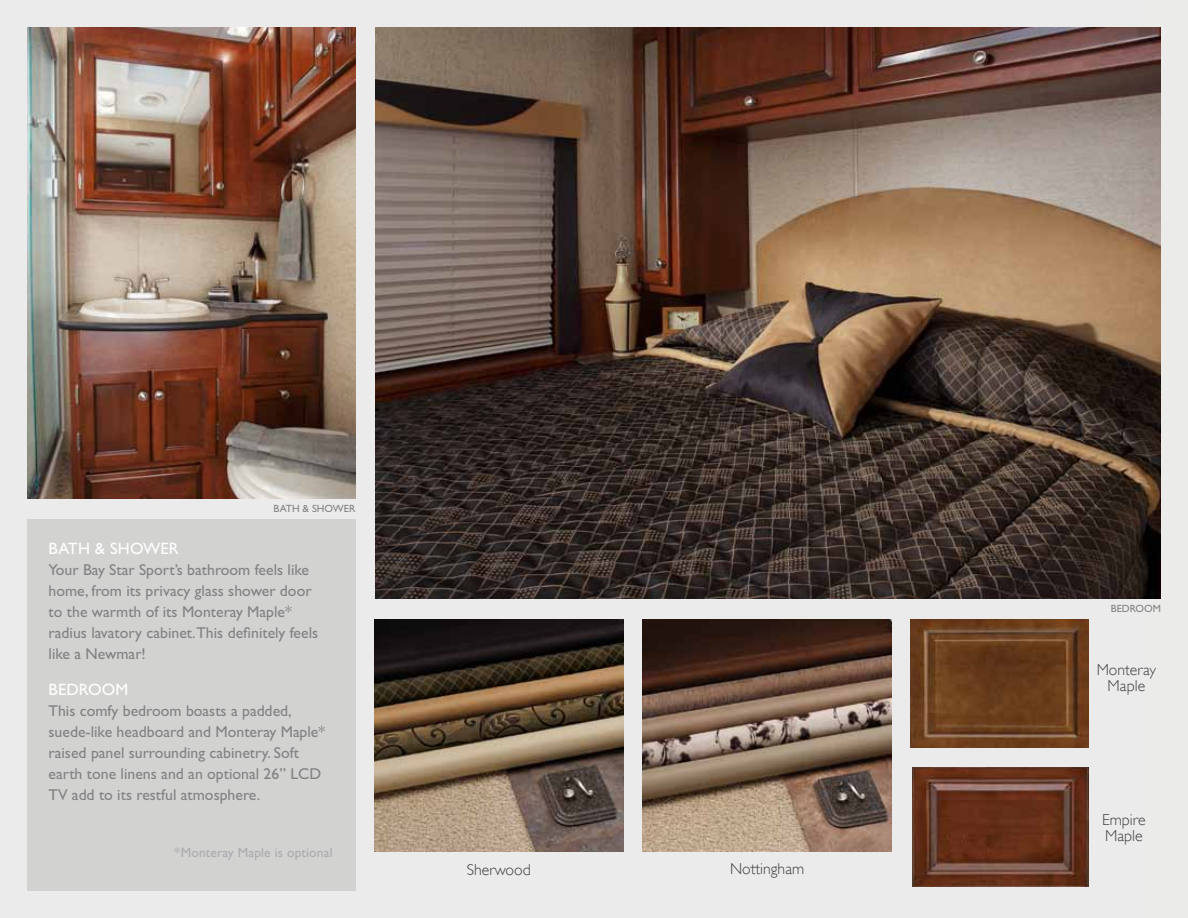
<style>
.page{position:relative;width:1188px;height:918px;background:#ebebeb}
.page>*{position:absolute;margin:0;border:0;box-sizing:border-box;transform-origin:0 0}
.t1{font:16.5px "Gill Sans Std";letter-spacing:.01em;color:#fff}
.t2{font:15.75px/21px "Gill Sans Std";color:#818283}
.t3{font:300 15.75px/15.9px "Gill Sans";color:#414041;text-align:center}
.t4{font:13.5px "Gill Sans Std";letter-spacing:.01em;color:#a9abae}
.t5{font:10.5px "Gill Sans Std";color:#818283}
</style>
<div class="page">
<div style="left:27px;top:519px;width:329px;height:372px;background:#d2d2d1"></div>
<img style="left:376px;top:27px;width:785px;height:571px">
<img style="left:27px;top:28px;width:328px;height:471px">
<img style="left:642px;top:619px;width:250px;height:232px">
<img style="left:374px;top:619px;width:249px;height:232px">
<img style="left:911px;top:619px;width:177px;height:129px">
<img style="left:913px;top:768px;width:176px;height:118px">
<p class="t5" style="left:274px;top:503px;width:83px">BATH &amp; SHOWER</p>
<p class="t1" style="left:49px;top:539px;width:132px">BATH &amp; SHOWER</p>
<p class="t2" style="left:49px;top:560px;width:271px">Your Bay Star Sport’s bathroom feels like home, from its privacy glass shower door to the warmth of its Monteray Maple* radius lavatory cabinet.This definitely feels like a Newmar!</p>
<p class="t1" style="left:49px;top:680px;width:81px">BEDROOM</p>
<p class="t2" style="left:49px;top:701px;width:278px">This comfy bedroom boasts a padded, suede-like headboard and Monteray Maple* raised panel surrounding cabinetry. Soft earth tone linens and an optional 26” LCD TV add to its restful atmosphere.</p>
<p class="t4" style="left:174px;top:845px;width:160px">*Monteray Maple is optional</p>
<p class="t3" style="left:467px;top:862px;width:65px">Sherwood</p>
<p class="t3" style="left:730px;top:861px;width:76px">Nottingham</p>
<p class="t5" style="left:1111px;top:603px;width:52px">BEDROOM</p>
<p class="t3" style="left:1097px;top:662px;width:61px">Monteray<br>Maple</p>
<p class="t3" style="left:1102px;top:811px;width:45px;text-align:left">Empire<br>Maple</p>
</div>
